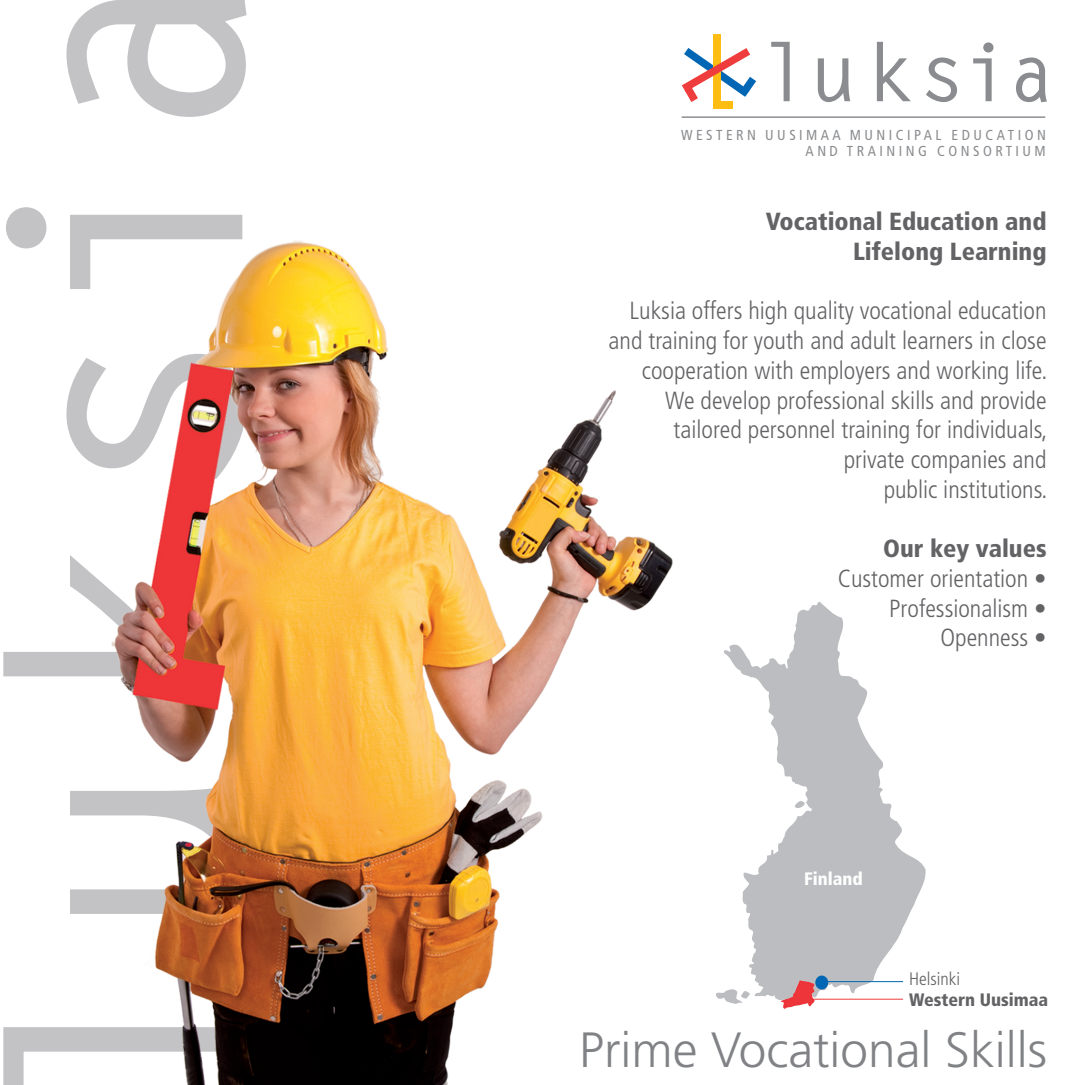
<style>
.page{position:relative;width:1085px;height:1085px;background:#fff}
.page>*{position:absolute;margin:0;border:0;box-sizing:border-box;transform-origin:0 0}
.t1{font:300 49.5px "Frutiger LT Std";color:#808285}
.väliotsikko{font:300 condensed 24.75px/29.7px "Frutiger LT Std";color:#636366;text-align:right}
.väliotsikko-2{font:900 condensed 24.75px "Frutiger LT Std";color:#636366}
.väliotsikko-3{font:900 condensed 18px "Frutiger LT Std";color:#636366}
.väliotsikko-4{font:300 condensed 18px "Frutiger LT Std";color:#636366}
.väliotsikko-5{font:900 condensed 18px "Frutiger LT Std";color:#fff}
.t2{font:condensed 14.4px "Frutiger LT Std";letter-spacing:.24em;color:#8a8c8f}
</style>
<div class="page">
<svg style="left:723px;top:601px;width:203px;height:399px;fill:#bcbdc0"></svg>
<svg style="left:716px;top:987px;width:34px;height:17px"></svg>
<svg style="left:747px;top:892px;width:5px;height:3px"></svg>
<svg style="left:794px;top:800px;width:10px;height:9px"></svg>
<svg style="left:3px;top:0;width:243px;height:1084px"></svg>
<img style="left:97px;top:226px;width:576px;height:858px">
<div style="left:815px;top:975px;width:13px;height:14px;background:#0166b3;border-radius:50%"></div>
<hr style="left:821px;top:981px;width:81px;height:1px;background:#0166b3">
<hr style="left:809px;top:998px;width:93px;height:1px;background:#ee3d3c">
<svg style="left:771px;top:42px;width:275px;height:60px"></svg>
<div style="left:713px;top:34px;width:7px;height:75px;background:#fdbd12"></div>
<div style="left:719px;top:101px;width:13px;height:8px;background:#fdbd12"></div>
<svg style="left:682px;top:48px;width:74px;height:54px"></svg>
<hr style="left:681px;top:116px;width:364px;height:2px;background:#8a8c8f">
<img style="left:780px;top:979px;width:36px;height:30px">
<svg style="left:777px;top:990px;width:13px;height:9px"></svg>
<p class="t2" style="left:681px;top:126px;width:366px">WESTERN UUSIMAA MUNICIPAL EDUCATION</p>
<p class="t2" style="left:805px;top:143px;width:242px">AND TRAINING CONSORTIUM</p>
<p class="väliotsikko-2" style="left:765px;top:207px;width:282px">Vocational Education and</p>
<p class="väliotsikko-2" style="left:852px;top:236px;width:195px">Lifelong Learning</p>
<p class="väliotsikko" style="left:608px;top:296px;width:440px">Luksia offers high quality vocational education and training for youth and adult learners in close cooperation with employers and working life.</p>
<p class="väliotsikko" style="left:665px;top:385px;width:383px">We develop professional skills and provide</p>
<p class="väliotsikko" style="left:673px;top:415px;width:375px">tailored personnel training for individuals,</p>
<p class="väliotsikko" style="left:843px;top:445px;width:204px">private companies and</p>
<p class="väliotsikko" style="left:883px;top:474px;width:165px">public institutions.</p>
<p class="väliotsikko-2" style="left:883px;top:533px;width:165px">Our key values</p>
<p class="väliotsikko" style="left:837px;top:563px;width:210px">Customer orientation •</p>
<p class="väliotsikko" style="left:889px;top:593px;width:159px">Professionalism •</p>
<p class="väliotsikko" style="left:940px;top:623px;width:107px">Openness •</p>
<p class="väliotsikko-5" style="left:804px;top:867px;width:60px">Finland</p>
<p class="väliotsikko-4" style="left:909px;top:968px;width:53px">Helsinki</p>
<p class="väliotsikko-3" style="left:909px;top:988px;width:140px">Western Uusimaa</p>
<p class="t1" style="left:579px;top:1021px;width:469px">Prime Vocational Skills</p>
</div>
